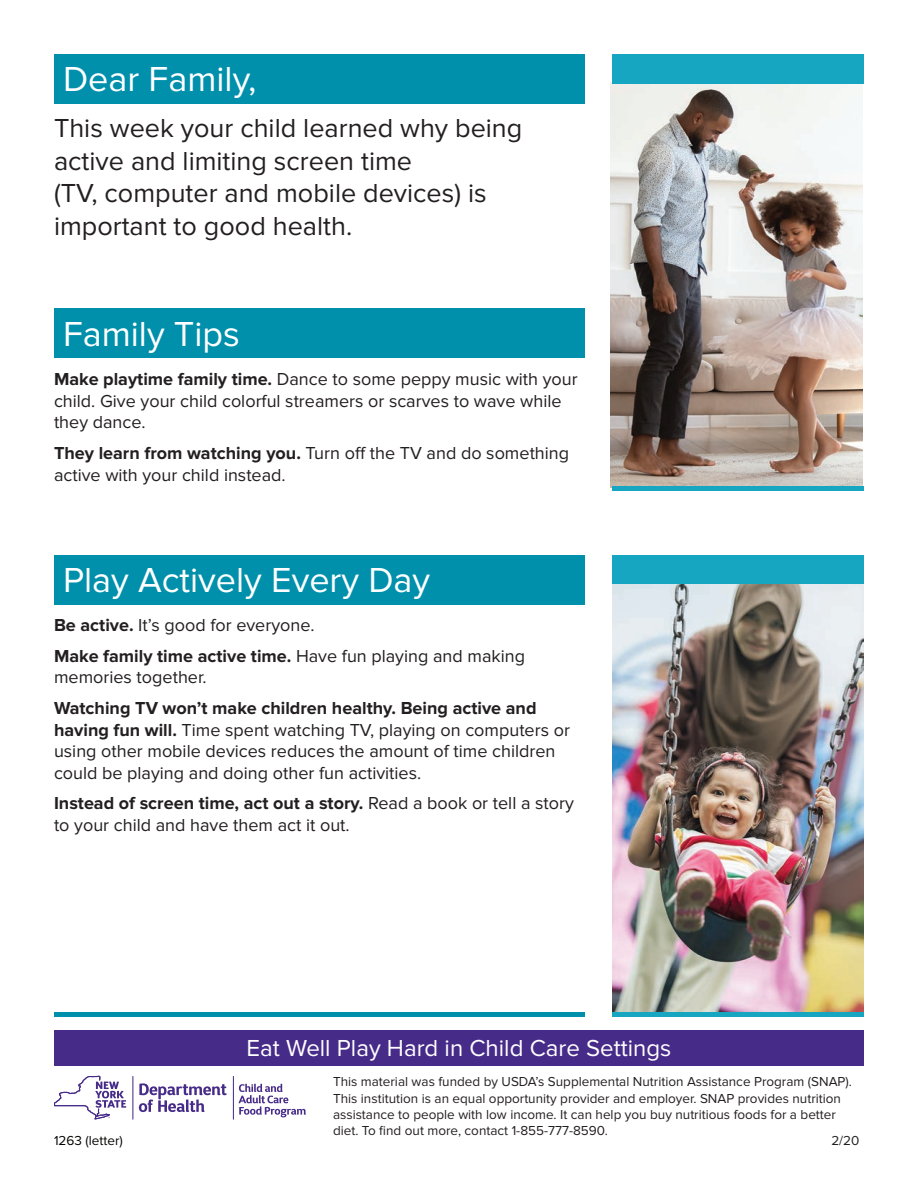
<style>
.page{position:relative;width:918px;height:1188px;background:#fff}
.page>*{position:absolute;margin:0;border:0;box-sizing:border-box;transform-origin:0 0}
.t1{font:36px "Proxima Nova";color:#fff}
.t2{font:27px/32.4px "Proxima Nova";color:#231f20}
.text{font:24px "Proxima Nova";color:#fff}
.hanging_indent{font:18px/21.6px "Proxima Nova";color:#231f20}
.t3{font:13.5px/16.2px "Proxima Nova";color:#231f20}
.t4{font:13.5px "Proxima Nova";color:#040503}
.s1{font-weight:700}
.s2{color:#fff}
</style>
<div class="page">
<svg style="left:139px;top:1083px;width:88px;height:29px"></svg>
<hr style="left:132px;top:1076px;width:1px;height:44px;background:#472b89">
<svg style="left:54px;top:1076px;width:72px;height:43px"></svg>
<hr style="left:233px;top:1076px;width:1px;height:44px;background:#472b89">
<svg style="left:239px;top:1084px;width:67px;height:33px"></svg>
<div style="left:54px;top:1030px;width:810px;height:36px;background:#472b89"></div>
<img style="left:610px;top:82px;width:252px;height:406px">
<img style="left:612px;top:584px;width:252px;height:428px">
<div style="left:54px;top:54px;width:531px;height:50px;background:#0090ac"></div>
<div style="left:54px;top:309px;width:531px;height:49px;background:#0090ac"></div>
<div style="left:54px;top:555px;width:531px;height:49px;background:#0090ac"></div>
<div style="left:612px;top:1012px;width:252px;height:5px;background:#16a6c1"></div>
<div style="left:54px;top:1012px;width:531px;height:5px;background:#0090ac"></div>
<div style="left:612px;top:54px;width:252px;height:30px;background:#16a6c1"></div>
<hr style="left:612px;top:486px;width:252px;height:4px;background:#16a6c1">
<div style="left:612px;top:555px;width:252px;height:29px;background:#16a6c1"></div>
<p class="t1" style="left:63px;top:59px;width:195px">Dear Family,</p>
<p class="t2" style="left:54px;top:113px;width:470px">This week your child learned why being active and limiting screen time<br>(TV, computer and mobile devices) is important to good health.</p>
<p class="t1" style="left:63px;top:313px;width:178px">Family Tips</p>
<p class="hanging_indent" style="left:54px;top:369px;width:525px"><span class="s1">Make playtime family time.</span> Dance to some peppy music with your child. Give your child colorful streamers or scarves to wave while they dance.</p>
<p class="hanging_indent" style="left:54px;top:442px;width:517px"><span class="s1">They learn from watching you.</span> Turn off the TV and do something active with your child instead.</p>
<p class="t1" style="left:63px;top:559px;width:369px">Play Actively Every Day</p>
<p class="hanging_indent" style="left:54px;top:615px;width:262px"><span class="s1">Be active.</span> It’s good for everyone.</p>
<p class="hanging_indent" style="left:54px;top:645px;width:473px"><span class="s1">Make family time active time.</span> Have fun playing and making memories together.</p>
<p class="hanging_indent" style="left:54px;top:697px;width:517px"><span class="s1">Watching TV won’t make children healthy. Being active and having fun will.</span> Time spent watching TV, playing on computers or using other mobile devices reduces the amount of time children could be playing and doing other fun activities.</p>
<p class="hanging_indent" style="left:54px;top:793px;width:521px"><span class="s1">Instead of screen time, act out a story.</span> Read a book or tell a story to your child and have them act it out.</p>
<p class="text" style="left:247px;top:1034px;width:426px">Eat Well Play Hard in Child Care Settings</p>
<p class="t3" style="left:333px;top:1074px;width:520px">This material was funded by USDA’s Supplemental Nutrition Assistance Program (SNAP).<br>This institution is an equal opportunity provider and employer. SNAP provides nutrition assistance to people with low income. It can help you buy nutritious foods for a better diet. To find out more, contact 1-855-777-8590.</p>
<p class="t4" style="left:54px;top:1132px;width:94px">1263 (letter) <span class="s2">tter</span></p>
<p class="t3" style="left:831px;top:1132px;width:30px">2/20</p>
</div>
